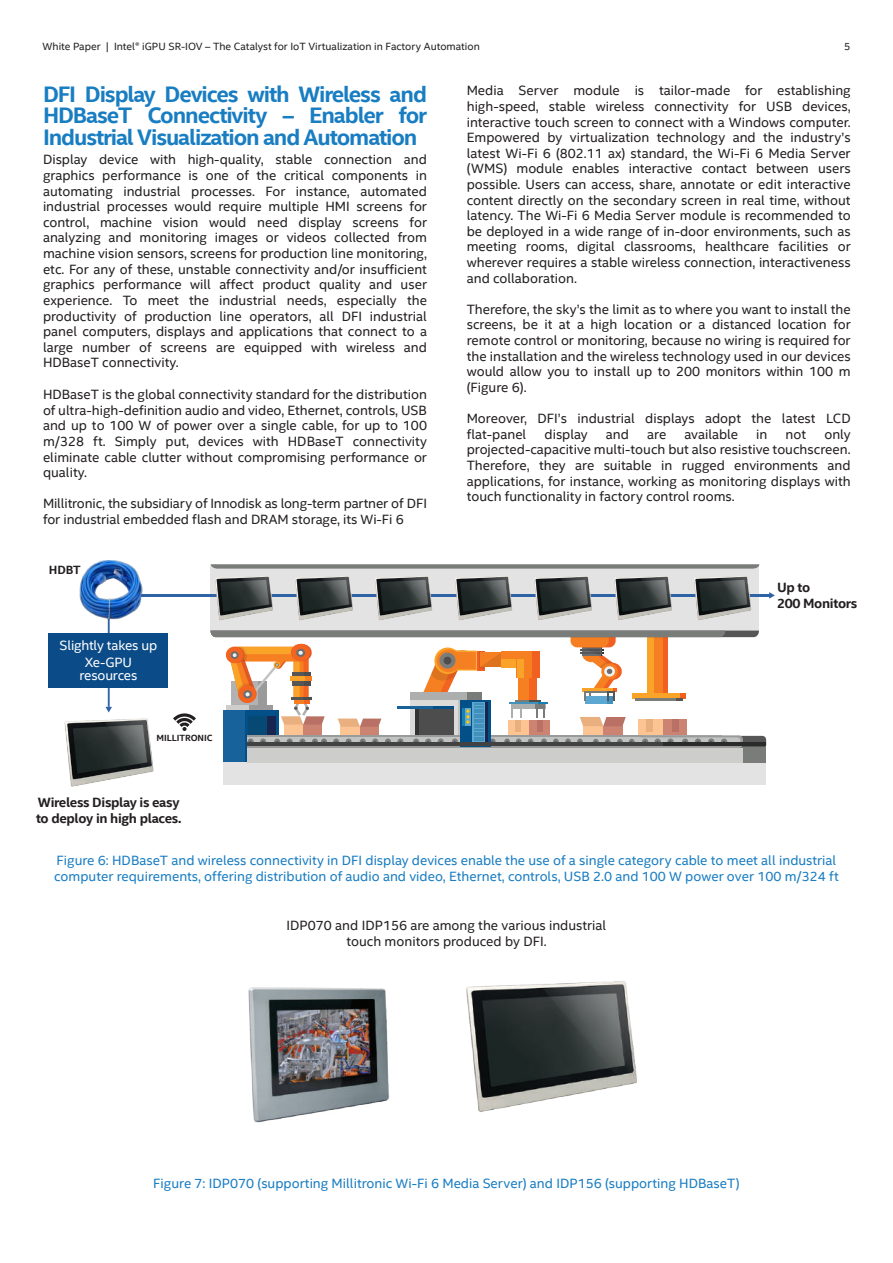
<style>
.page{position:relative;width:893px;height:1263px;background:#fff}
.page>*{position:absolute;margin:0;border:0;box-sizing:border-box;transform-origin:0 0}
.t1{font:700 22.5px/21.6px "Intel Clear";letter-spacing:-.05em;color:#197dc2;text-align:justify}
.t2{font:13.5px/15.6px "Intel Clear";color:#231f20;text-align:justify}
.t3{font:13.5px/16.2px "Intel Clear";color:#197dc2}
.t4{font:700 13.5px/16.2px "Intel Clear";letter-spacing:-.025em;color:#231f20}
.t5{font:13.5px/16.5px "Intel Clear";letter-spacing:-.01em;color:#fff;text-align:center}
.t6{font:700 12px "Intel Clear";color:#231f20}
.t7{font:10.5px "Intel Clear";color:#231f20}
.t8{font:700 9px "Intel Clear";color:#231f20}
</style>
<div class="page">
<img style="left:248px;top:987px;width:142px;height:136px">
<img style="left:466px;top:981px;width:171px;height:131px">
<img style="left:64px;top:700px;width:90px;height:87px">
<div style="left:223px;top:747px;width:542px;height:38px;background:#e2e3e2"></div>
<div style="left:379px;top:747px;width:386px;height:15px;background:#7a7c7a"></div>
<div style="left:223px;top:711px;width:22px;height:51px;background:#18629b"></div>
<div style="left:247px;top:748px;width:496px;height:14px;background:#cdcdcc"></div>
<svg style="left:211px;top:633px;width:555px;height:116px"></svg>
<hr style="left:247px;top:743px;width:496px;height:3px;background:#434242">
<hr style="left:663px;top:743px;width:103px;height:3px;background:#2a2b2a">
<hr style="left:108px;top:601px;width:2px;height:106px;background:#2f62a6">
<svg style="left:105px;top:707px;width:7px;height:5px"></svg>
<hr style="left:138px;top:594px;width:633px;height:2px;background:#3062a6">
<div style="left:49px;top:634px;width:119px;height:54px;background:#0b4b87"></div>
<img style="left:201px;top:564px;width:80px;height:69px">
<img style="left:281px;top:564px;width:79px;height:69px">
<img style="left:360px;top:564px;width:80px;height:69px">
<img style="left:440px;top:564px;width:80px;height:69px">
<img style="left:520px;top:564px;width:80px;height:69px">
<img style="left:600px;top:564px;width:79px;height:69px">
<img style="left:679px;top:564px;width:87px;height:69px">
<svg style="left:769px;top:592px;width:6px;height:7px"></svg>
<svg style="left:173px;top:713px;width:23px;height:18px"></svg>
<img style="left:79px;top:560px;width:66px;height:62px">
<p class="t7" style="left:43px;top:39px;width:439px">White Paper | Intel® iGPU SR-IOV – The Catalyst for IoT Virtualization in Factory Automation</p>
<p class="t7" style="left:844px;top:39px;width:8px">5</p>
<h1 class="t1" style="left:43px;top:82px;width:385px">DFI Display Devices with Wireless and HDBaseT Connectivity – Enabler for Industrial Visualization and Automation</h1>
<p class="t2" style="left:43px;top:151px;width:385px">Display device with high-quality, stable connection and graphics performance is one of the critical components in automating industrial processes. For instance, automated industrial processes would require multiple HMI screens for control, machine vision would need display screens for analyzing and monitoring images or videos collected from machine vision sensors, screens for production line monitoring, etc. For any of these, unstable connectivity and/or insufficient graphics performance will affect product quality and user experience. To meet the industrial needs, especially the productivity of production line operators, all DFI industrial panel computers, displays and applications that connect to a large number of screens are equipped with wireless and HDBaseT connectivity.</p>
<p class="t2" style="left:43px;top:386px;width:385px">HDBaseT is the global connectivity standard for the distribution of ultra-high-definition audio and video, Ethernet, controls, USB and up to 100 W of power over a single cable, for up to 100 m/328 ft. Simply put, devices with HDBaseT connectivity eliminate cable clutter without compromising performance or quality.</p>
<p class="t2" style="left:43px;top:495px;width:385px">Millitronic, the subsidiary of Innodisk as long-term partner of DFI for industrial embedded flash and DRAM storage, its Wi-Fi 6</p>
<p class="t2" style="left:467px;top:82px;width:385px">Media Server module is tailor-made for establishing high-speed, stable wireless connectivity for USB devices, interactive touch screen to connect with a Windows computer.<br>Empowered by virtualization technology and the industry’s latest Wi-Fi 6 (802.11 ax) standard, the Wi-Fi 6 Media Server (WMS) module enables interactive contact between users possible. Users can access, share, annotate or edit interactive content directly on the secondary screen in real time, without latency. The Wi-Fi 6 Media Server module is recommended to be deployed in a wide range of in-door environments, such as meeting rooms, digital classrooms, healthcare facilities or wherever requires a stable wireless connection, interactiveness and collaboration.</p>
<p class="t2" style="left:467px;top:301px;width:385px">Therefore, the sky’s the limit as to where you want to install the screens, be it at a high location or a distanced location for remote control or monitoring, because no wiring is required for the installation and the wireless technology used in our devices would allow you to install up to 200 monitors within 100 m (Figure 6).</p>
<p class="t2" style="left:467px;top:410px;width:385px">Moreover, DFI’s industrial displays adopt the latest LCD flat-panel</p>
<p class="t2" style="left:467px;top:426px;width:385px;text-indent:358px">only projected-capacitive multi-touch but also resistive touchscreen.<br>Therefore, they are suitable in rugged environments and applications, for instance, working as monitoring displays with touch functionality in factory control rooms.</p>
<p class="t2" style="left:545px;top:426px;width:45px">display</p>
<p class="t2" style="left:606px;top:426px;width:25px">and</p>
<p class="t2" style="left:647px;top:426px;width:21px">are</p>
<p class="t2" style="left:684px;top:426px;width:55px">available</p>
<p class="t2" style="left:756px;top:426px;width:13px">in</p>
<p class="t2" style="left:786px;top:426px;width:22px">not</p>
<p class="t6" style="left:49px;top:561px;width:33px">HDBT</p>
<p class="t5" style="left:59px;top:637px;width:99px">Slightly takes up<br>Xe-GPU</p>
<p class="t5" style="left:80px;top:667px;width:59px">resources</p>
<p class="t8" style="left:156px;top:732px;width:58px">MILLITRONIC</p>
<p class="t4" style="left:36px;top:793px;width:147px">Wireless Display is easy to deploy in high places.</p>
<p class="t4" style="left:777px;top:579px;width:82px">Up to<br>200 Monitors</p>
<p class="t3" style="left:54px;top:852px;width:786px">Figure 6: HDBaseT and wireless connectivity in DFI display devices enable the use of a single category cable to meet all industrial computer requirements, offering distribution of audio and video, Ethernet, controls, USB 2.0 and 100 W power over 100 m/324 ft</p>
<p class="t2" style="left:287px;top:917px;width:321px;text-align:center">IDP070 and IDP156 are among the various industrial touch monitors produced by DFI.</p>
<p class="t3" style="left:153px;top:1175px;width:588px">Figure 7: IDP070 (supporting Millitronic Wi-Fi 6 Media Server) and IDP156 (supporting HDBaseT)</p>
</div>
